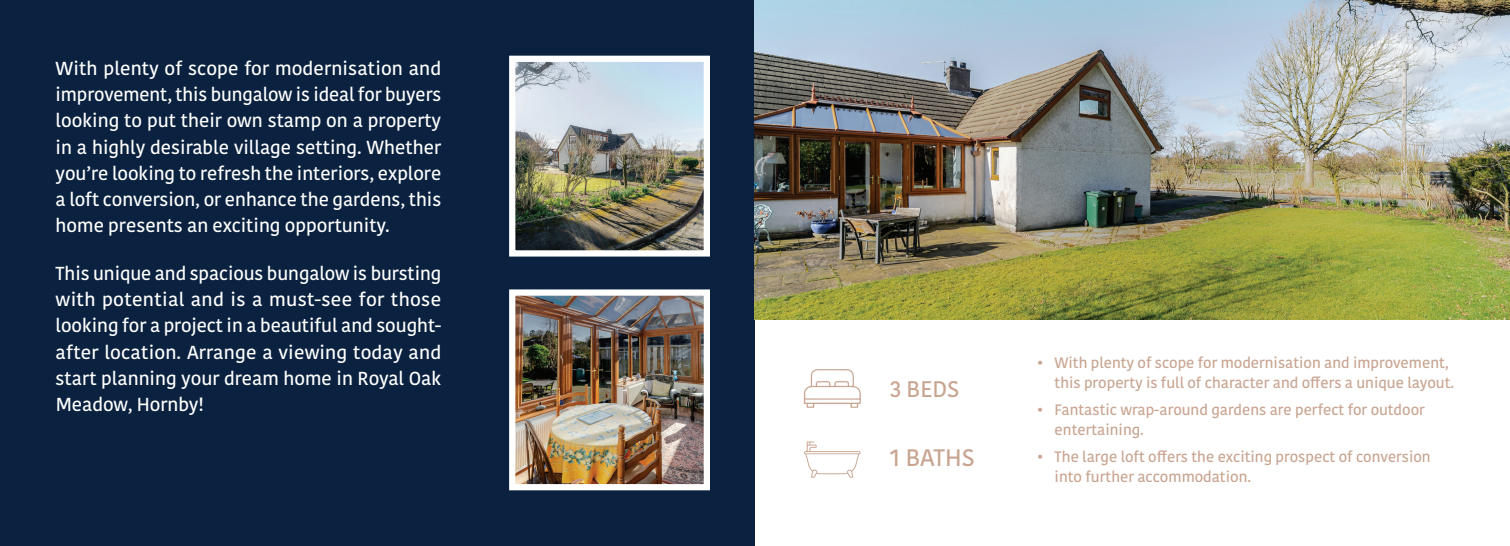
<style>
.page{position:relative;width:1510px;height:546px;background:#fff}
.page>*{position:absolute;margin:0;border:0;box-sizing:border-box;transform-origin:0 0}
.t1{font:500 23.75px "Kohinoor";letter-spacing:-.005em;color:#c8a591}
.t2{font:500 22.5px "Kohinoor";color:#c8a591}
.t3{font:500 18.75px/26.2px "Kohinoor";color:#fff;text-align:justify}
.t4{font:500 15px/20px "Kohinoor";color:#c8a591}
</style>
<div class="page">
<div style="left:0;top:0;width:755px;height:546px;background:#0a2240"></div>
<img style="left:755px;top:0;width:754px;height:319px">
<img style="left:516px;top:63px;width:187px;height:186px">
<div style="left:509px;top:56px;width:201px;height:200px;border:6px solid #fff"></div>
<img style="left:516px;top:296px;width:187px;height:187px">
<div style="left:509px;top:289px;width:201px;height:201px;border:6px solid #fff"></div>
<svg style="left:804px;top:369px;width:57px;height:39px"></svg>
<svg style="left:804px;top:441px;width:57px;height:36px"></svg>
<p class="t3" style="left:56px;top:56px;width:387px">With plenty of scope for modernisation and improvement, this bungalow is ideal for buyers looking to put their own stamp on a property in a highly desirable village setting. Whether you’re looking to refresh the interiors, explore a loft conversion, or enhance the gardens, this home presents an exciting opportunity.</p>
<p class="t3" style="left:56px;top:261px;width:387px">This unique and spacious bungalow is bursting with potential and is a must-see for those looking for a project in a beautiful and sought&shy;after location. Arrange a viewing today and start planning your dream home in Royal Oak Meadow, Hornby!</p>
<p class="t2" style="left:890px;top:375px;width:71px">3 BEDS</p>
<p class="t1" style="left:890px;top:442px;width:86px">1 BATHS</p>
<p class="t4" style="left:1054px;top:353px;width:401px;text-indent:-18px">• With plenty of scope for modernisation and improvement, this property is full of character and offers a unique layout.</p>
<p class="t4" style="left:1054px;top:400px;width:372px;text-indent:-18px">• Fantastic wrap-around gardens are perfect for outdoor entertaining.</p>
<p class="t4" style="left:1054px;top:447px;width:377px;text-indent:-18px">• The large loft offers the exciting prospect of conversion into further accommodation.</p>
</div>
